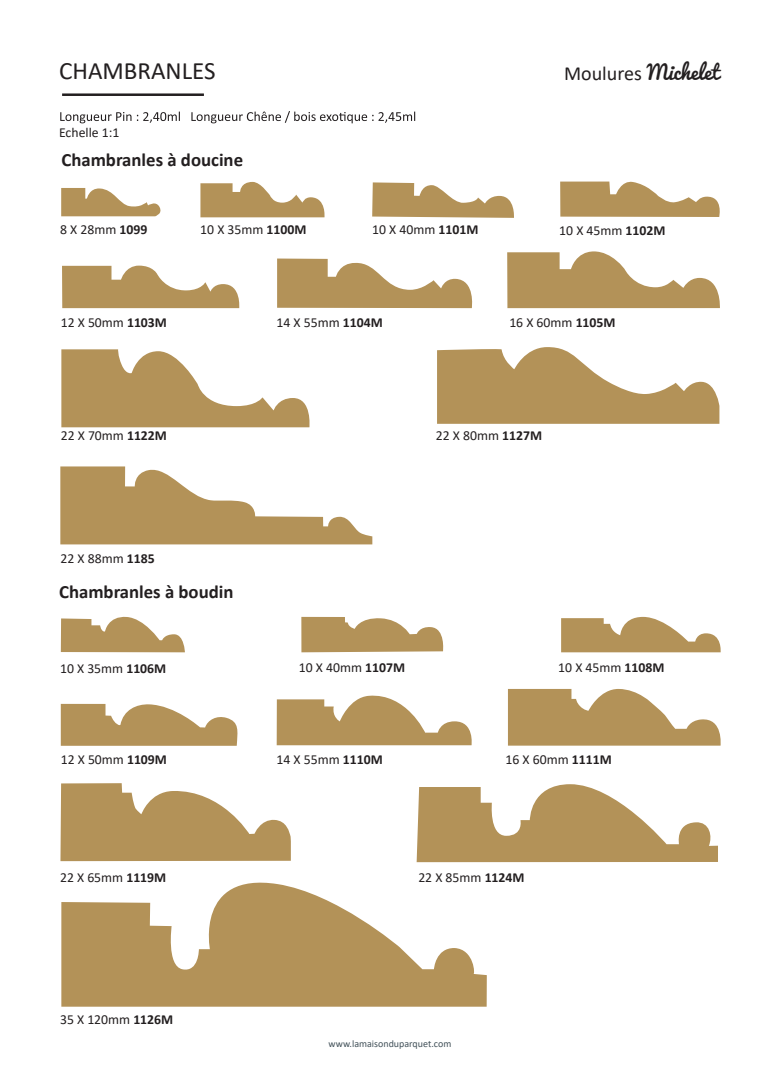
<style>
.page{position:relative;width:780px;height:1088px;background:#fff}
.page>*{position:absolute;margin:0;border:0;box-sizing:border-box;transform-origin:0 0}
.t1{font:25px "Calibri";color:#231f20}
.t2{font:20px "Calibri";color:#231f20}
.t3{font:700 18.75px "Calibri";color:#231f20}
.t4{font:13.75px "Calibri";color:#231f20}
.t5{font:10px "Calibri";color:#425159}
.s1{font-family:"Pacifico"}
.s2{font-weight:700}
</style>
<div class="page">
<hr style="left:62px;top:93px;width:142px;height:3px;background:#231f20">
<svg style="left:60px;top:111px;width:355px;height:12px"></svg>
<svg style="left:61px;top:616px;width:124px;height:36px"></svg>
<svg style="left:301px;top:617px;width:143px;height:35px"></svg>
<svg style="left:61px;top:882px;width:426px;height:125px;fill:#b39258"></svg>
<svg style="left:61px;top:188px;width:100px;height:28px"></svg>
<svg style="left:437px;top:347px;width:282px;height:77px"></svg>
<svg style="left:372px;top:182px;width:142px;height:36px"></svg>
<svg style="left:560px;top:181px;width:160px;height:36px"></svg>
<svg style="left:507px;top:251px;width:213px;height:57px"></svg>
<svg style="left:277px;top:258px;width:196px;height:50px"></svg>
<svg style="left:62px;top:266px;width:178px;height:42px"></svg>
<svg style="left:200px;top:182px;width:125px;height:35px"></svg>
<svg style="left:61px;top:349px;width:249px;height:78px"></svg>
<svg style="left:561px;top:617px;width:160px;height:35px"></svg>
<svg style="left:277px;top:695px;width:195px;height:50px"></svg>
<svg style="left:416px;top:784px;width:302px;height:78px"></svg>
<svg style="left:508px;top:689px;width:213px;height:57px"></svg>
<svg style="left:60px;top:783px;width:231px;height:78px"></svg>
<svg style="left:61px;top:704px;width:177px;height:42px"></svg>
<svg style="left:60px;top:466px;width:312px;height:78px"></svg>
<h1 class="t1" style="left:59px;top:53px;width:158px">CHAMBRANLES</h1>
<p class="t4" style="left:59px;top:123px;width:62px">Echelle 1:1</p>
<h3 class="t3" style="left:61px;top:147px;width:183px">Chambranles à doucine</h3>
<h2 class="t2" style="left:564px;top:60px;width:157px">Moulures <span class="s1">Michelet</span></h2>
<p class="t4" style="left:60px;top:220px;width:89px">8 X 28mm <span class="s2">1099</span></p>
<p class="t4" style="left:200px;top:220px;width:108px">10 X 35mm <span class="s2">1100M</span></p>
<p class="t4" style="left:372px;top:220px;width:108px">10 X 40mm <span class="s2">1101M</span></p>
<p class="t4" style="left:559px;top:220px;width:108px">10 X 45mm <span class="s2">1102M</span></p>
<p class="t4" style="left:61px;top:313px;width:108px">12 X 50mm <span class="s2">1103M</span></p>
<p class="t4" style="left:276px;top:312px;width:108px">14 X 55mm <span class="s2">1104M</span></p>
<p class="t4" style="left:509px;top:312px;width:108px">16 X 60mm <span class="s2">1105M</span></p>
<p class="t4" style="left:61px;top:426px;width:108px">22 X 70mm <span class="s2">1122M</span></p>
<p class="t4" style="left:436px;top:425px;width:108px">22 X 80mm <span class="s2">1127M</span></p>
<p class="t4" style="left:60px;top:549px;width:96px">22 X 88mm <span class="s2">1185</span></p>
<h3 class="t3" style="left:59px;top:578px;width:176px">Chambranles à boudin</h3>
<p class="t4" style="left:60px;top:659px;width:108px">10 X 35mm <span class="s2">1106M</span></p>
<p class="t4" style="left:299px;top:658px;width:108px">10 X 40mm <span class="s2">1107M</span></p>
<p class="t4" style="left:558px;top:658px;width:108px">10 X 45mm <span class="s2">1108M</span></p>
<p class="t4" style="left:61px;top:750px;width:108px">12 X 50mm <span class="s2">1109M</span></p>
<p class="t4" style="left:276px;top:750px;width:108px">14 X 55mm <span class="s2">1110M</span></p>
<p class="t4" style="left:505px;top:750px;width:108px">16 X 60mm <span class="s2">1111M</span></p>
<p class="t4" style="left:60px;top:868px;width:108px">22 X 65mm <span class="s2">1119M</span></p>
<p class="t4" style="left:418px;top:868px;width:108px">22 X 85mm <span class="s2">1124M</span></p>
<p class="t4" style="left:60px;top:1010px;width:115px">35 X 120mm <span class="s2">1126M</span></p>
<p class="t5" style="left:328px;top:1036px;width:124px">www.lamaisonduparquet.com</p>
</div>
